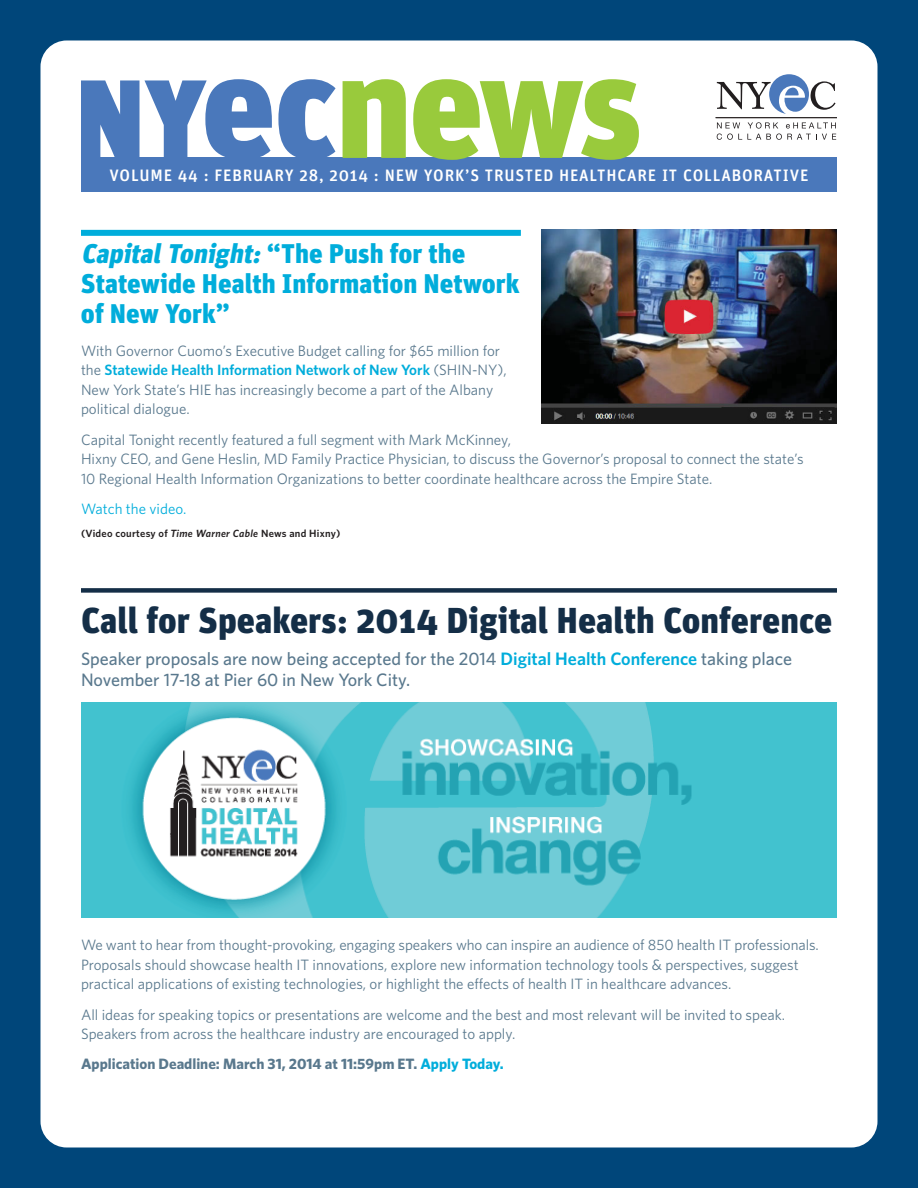
<style>
.page{position:relative;width:918px;height:1188px;background:#00467a}
.page>*{position:absolute;margin:0;border:0;box-sizing:border-box;transform-origin:0 0}
.t1{font:900 36px "Unit";color:#142e47}
.t2{font:900 27px/30px "Unit";color:#00addb}
.t3{font:500 18px/21px "Whitney";color:#59788d}
.t4{font:500 16.5px "Unit";letter-spacing:.05em;color:#fff}
.t5{font:15px/19.5px "Whitney";color:#59788d}
.t6{font:700 15px "Whitney";color:#59788d}
.t7{font:15px "Whitney";color:#00addb}
.t8{font:600 10.5px "Whitney";letter-spacing:.025em;color:#231f20}
.s1{font-style:italic}
.s2{font-weight:600;color:#00addb}
.s3{color:#00addb}
</style>
<div class="page">
<div style="left:40px;top:40px;width:837px;height:1108px;background:#fff;border-radius:26px"></div>
<div style="left:81px;top:158px;width:756px;height:34px;background:#4a78bb"></div>
<hr style="left:716px;top:117px;width:121px;height:1px;background:#2e2929">
<svg style="left:717px;top:74px;width:119px;height:40px"></svg>
<svg style="left:717px;top:122px;width:119px;height:18px"></svg>
<svg style="left:81px;top:79px;width:191px;height:79px"></svg>
<svg style="left:278px;top:79px;width:58px;height:79px"></svg>
<svg style="left:343px;top:79px;width:63px;height:79px"></svg>
<svg style="left:413px;top:79px;width:226px;height:81px"></svg>
<div style="left:81px;top:230px;width:440px;height:6px;background:#00addb"></div>
<div style="left:81px;top:588px;width:756px;height:5px;background:#142e47"></div>
<img style="left:81px;top:702px;width:756px;height:216px">
<img style="left:542px;top:230px;width:295px;height:193px">
<h1 class="t4" style="left:110px;top:169px;width:700px">VOLUME 44 : FEBRUARY 28, 2014 : NEW YORK’S TRUSTED HEALTHCARE IT COLLABORATIVE</h1>
<h2 class="t2" style="left:81px;top:240px;width:440px"><span class="s1">Capital Tonight:</span> “ T h e P u s h fo r t h e<br>Statewide Health Information Network of New York”</h2>
<p class="t5" style="left:81px;top:342px;width:427px">With Governor Cuomo’s Executive Budget calling for $65 million for the <span class="s2">Statewide Health Information Network of New York</span> (SHIN-NY), New York State’s HIE has increasingly become a part of the Albany political dialogue.</p>
<p class="t5" style="left:81px;top:431px;width:724px">Capital Tonight recently featured a full segment with Mark McKinney,<br>Hixny CEO, and Gene Heslin, MD Family Practice Physician, to discuss the Governor’s proposal to connect the state’s<br>10 Regional Health Information Organizations to better coordinate healthcare across the Empire State.</p>
<p class="t7" style="left:81px;top:503px;width:107px">Watch the video.</p>
<p class="t8" style="left:81px;top:530px;width:261px">(Video courtesy of <span class="s1">Time Warner Cable</span> News and Hixny)</p>
<h2 class="t1" style="left:81px;top:606px;width:753px">Call for Speakers: 2014 Digital Health Conference</h2>
<p class="t3" style="left:81px;top:650px;width:713px">Speaker proposals are now being accepted for the 2014 <span class="s2">Digital Health Conference</span> taking place<br>November 17-18 at Pier 60 in New York City.</p>
<p class="t5" style="left:81px;top:936px;width:739px">We want to hear from thought-provoking, engaging speakers who can inspire an audience of 850 health IT professionals.<br>Proposals should showcase health IT innovations, explore new information technology tools &amp; perspectives, suggest practical applications of existing technologies, or highlight the effects of health IT in healthcare advances.</p>
<p class="t5" style="left:81px;top:1006px;width:706px">All ideas for speaking topics or presentations are welcome and the best and most relevant will be invited to speak.<br>Speakers from across the healthcare industry are encouraged to apply.</p>
<p class="t6" style="left:81px;top:1059px;width:424px">Application Deadline: March 31, 2014 at 11:59pm ET. <span class="s3">Apply Today.</span></p>
</div>
